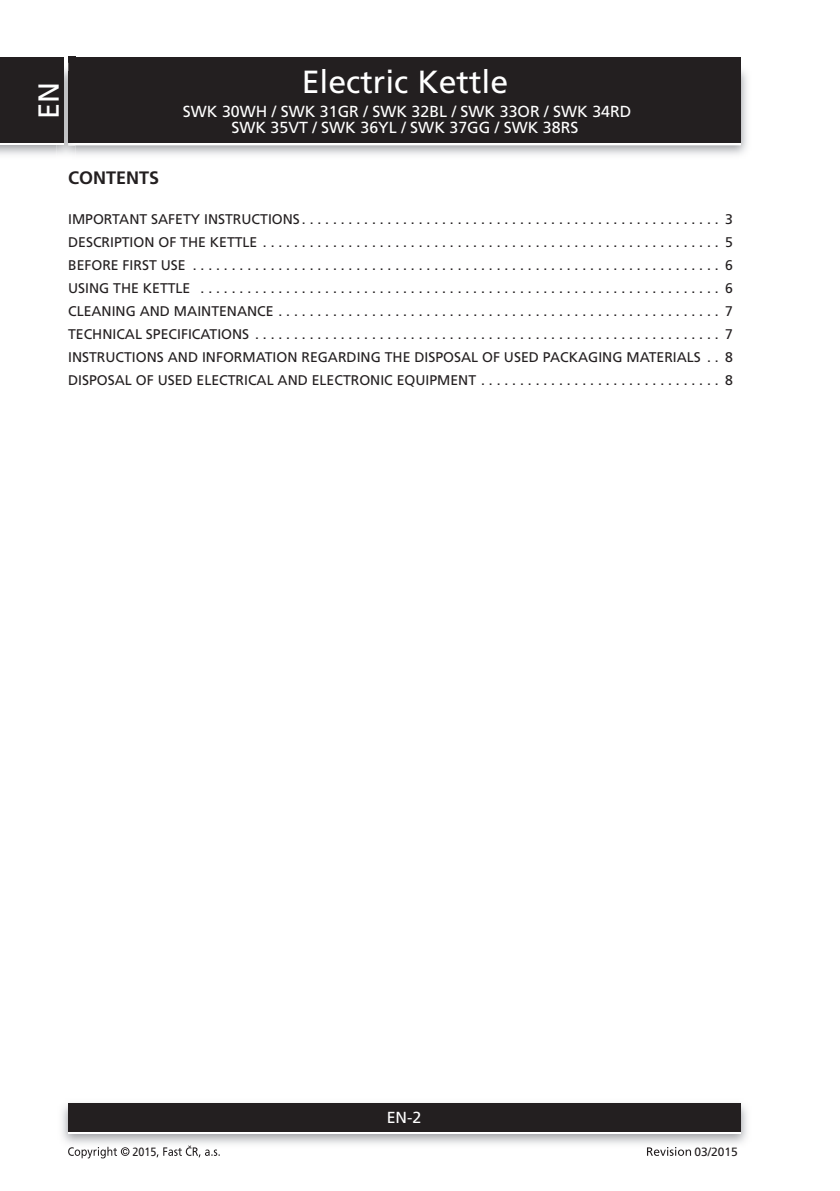
<style>
.page{position:relative;width:840px;height:1191px;background:#fff}
.page>*{position:absolute;margin:0;border:0;box-sizing:border-box;transform-origin:0 0}
.t1{font:32px "Frutiger CE";color:#fff}
.t2{font:29px "Frutiger CE";color:#fff}
.t3{font:700 18px "Frutiger CE";color:#231f20}
.t4{font:16px/16px "Frutiger CE";color:#fff;text-align:center}
.t5{font:14px/23px "Frutiger CE";color:#231f20;text-align:justify}
.t6{font:12px "Frutiger CE";color:#231f20}
.t7{font:12px "Frutiger CE";color:#231f20;scale:.9 1}
</style>
<div class="page">
<img style="left:0;top:63px;width:747px;height:92px">
<img style="left:740px;top:68px;width:1px;height:75px">
<div style="left:68px;top:59px;width:672px;height:86px;background:#fff"></div>
<div style="left:68px;top:57px;width:672px;height:86px;background:#231f20"></div>
<img style="left:62px;top:1103px;width:685px;height:41px">
<div style="left:68px;top:1106px;width:672px;height:28px;background:linear-gradient(to right,#fff,#fff)"></div>
<div style="left:68px;top:1103px;width:672px;height:28px;background:#231f20"></div>
<div style="left:0;top:59px;width:64px;height:86px;background:#fff"></div>
<div style="left:0;top:57px;width:64px;height:86px;background:#231f20"></div>
<svg style="left:68px;top:1146px;width:61px;height:12px"></svg>
<svg style="left:156px;top:1145px;width:64px;height:12px"></svg>
<svg style="left:647px;top:1147px;width:43px;height:8px"></svg>
<h2 class="t2" style="left:37px;top:119px;width:39px;rotate:-90deg">EN</h2>
<h1 class="t1" style="left:301px;top:63px;width:208px">Electric Kettle</h1>
<p class="t4" style="left:183px;top:103px;width:450px">SWK 30WH / SWK 31GR / SWK 32BL / SWK 33OR / SWK 34RD<br>SWK 35VT / SWK 36YL / SWK 37GG / SWK 38RS</p>
<p class="t3" style="left:68px;top:170px;width:93px">CONTENTS</p>
<p class="t5" style="left:68px;top:209px;width:666px">IMPORTANT SAFETY INSTRUCTIONS ...................................................... 3<br>DESCRIPTION OF THE KETTLE ........................................................... 5<br>BEFORE FIRST USE .................................................................... 6<br>USING THE KETTLE ................................................................... 6<br>CLEANING AND MAINTENANCE ......................................................... 7<br>TECHNICAL SPECIFICATIONS ............................................................ 7<br>INSTRUCTIONS AND INFORMATION REGARDING THE DISPOSAL OF USED PACKAGING MATERIALS . . 8<br>DISPOSAL OF USED ELECTRICAL AND ELECTRONIC EQUIPMENT . . . . . . . . . . . . . . . . . . . . . . . . . . . . . . . 8</p>
<p class="t4" style="left:386px;top:1111px;width:36px">EN-2</p>
<p class="t7" style="left:132px;top:1146px;width:28px">2015</p>
<p class="t6" style="left:694px;top:1146px;width:45px">03/2015</p>
</div>
